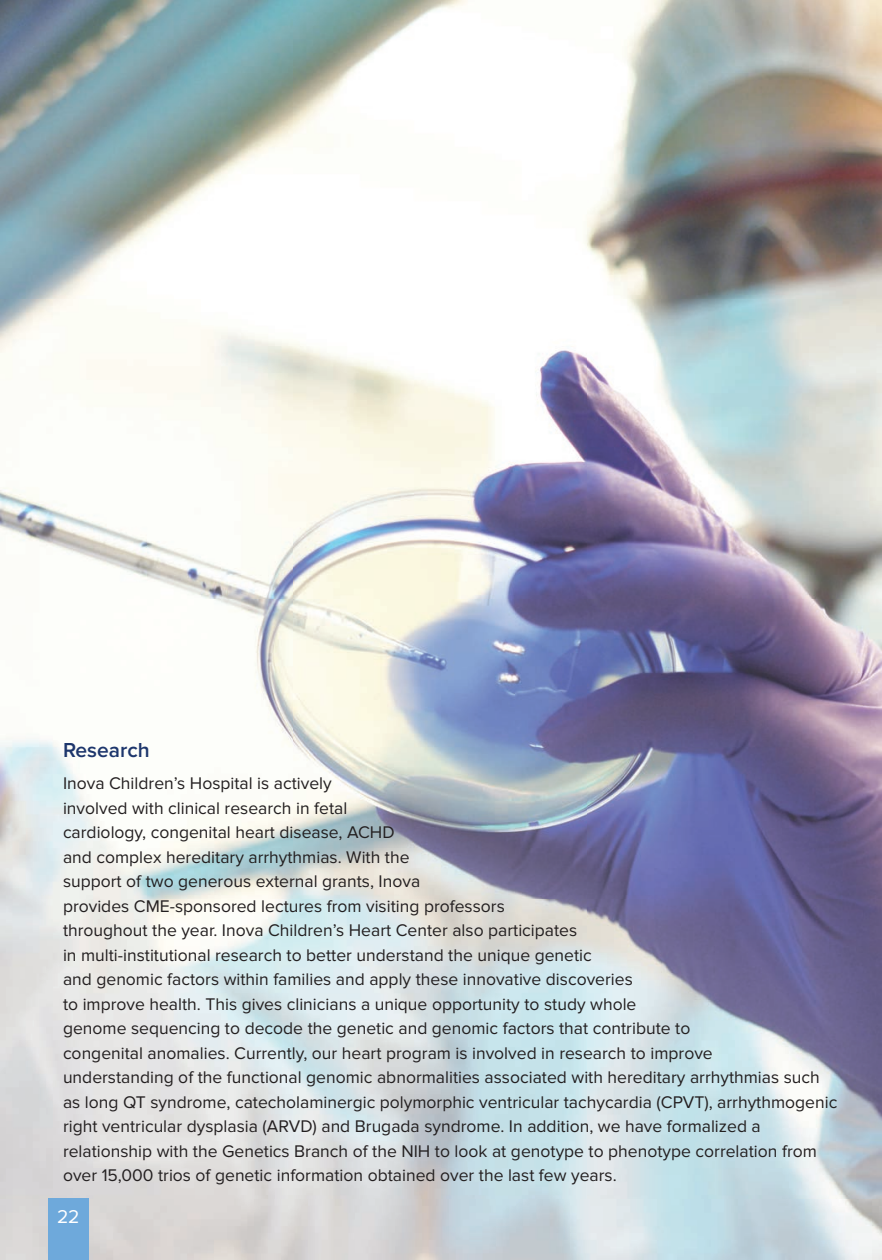
<style>
.page{position:relative;width:882px;height:1260px;background:#fff}
.page>*{position:absolute;margin:0;border:0;box-sizing:border-box;transform-origin:0 0}
.t1{font:600 21px "Proxima Nova";color:#1d366c}
.t2{font:19.25px "Proxima Nova";color:#fff}
.t3{font:17.5px/24.5px "Proxima Nova";color:#231f20}
</style>
<div class="page">
<img style="left:0;top:0;width:882px;height:1260px">
<div style="left:48px;top:1199px;width:40px;height:61px;background:#6ea9db"></div>
<p class="t1" style="left:63px;top:738px;width:88px">Research</p>
<p class="t3" style="left:63px;top:771px;width:776px">Inova Children’s Hospital is actively<br>involved with clinical research in fetal<br>cardiology, congenital heart disease, ACHD<br>and complex hereditary arrhythmias. With the<br>support of two generous external grants, Inova<br>provides CME-sponsored lectures from visiting professors<br>throughout the year. Inova Children’s Heart Center also participates<br>in multi-institutional research to better understand the unique genetic<br>and genomic factors within families and apply these innovative discoveries<br>to improve health. This gives clinicians a unique opportunity to study whole<br>genome sequencing to decode the genetic and genomic factors that contribute to<br>congenital anomalies. Currently, our heart program is involved in research to improve<br>understanding of the functional genomic abnormalities associated with hereditary arrhythmias such as long QT syndrome, catecholaminergic polymorphic ventricular tachycardia (CPVT), arrhythmogenic right ventricular dysplasia (ARVD) and Brugada syndrome. In addition, we have formalized a relationship with the Genetics Branch of the NIH to look at genotype to phenotype correlation from over 15,000 trios of genetic information obtained over the last few years.</p>
<p class="t2" style="left:57px;top:1206px;width:24px">22</p>
</div>
